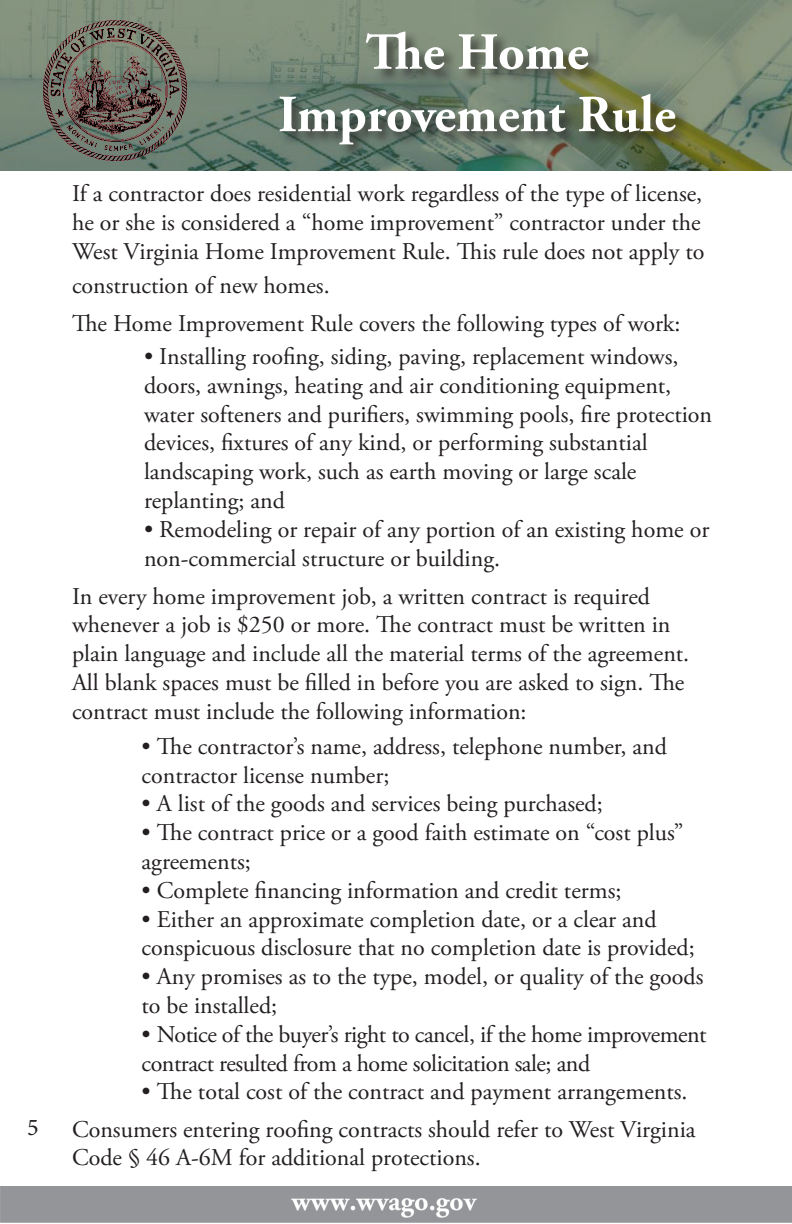
<style>
.page{position:relative;width:792px;height:1224px;background:#fff}
.page>*{position:absolute;margin:0;border:0;box-sizing:border-box;transform-origin:0 0}
.t1{font:700 52px "Adobe Garamond Pro";color:#fff}
.t2{font:24px/28.8px "Adobe Garamond Pro";color:#231f20}
.t3{font:24px/28.8px "Adobe Garamond Pro";letter-spacing:-.02em;color:#231f20}
.t4{font:24px "Minion Pro";color:#231f20}
</style>
<div class="page">
<img style="left:0;top:1187px;width:792px;height:36px">
<img style="left:0;top:0;width:792px;height:170px">
<img style="left:40px;top:18px;width:150px;height:142px">
<div style="left:279px;top:31px;width:411px;height:129px;background:#231f20;opacity:.75"></div>
<p class="t1" style="left:365px;top:22px;width:225px">The Home</p>
<p class="t1" style="left:278px;top:84px;width:399px">Improvement Rule</p>
<p class="t2" style="left:72px;top:180px;width:634px">If a contractor does residential work regardless of the type of license, he or she is considered a “home improvement” contractor under the<br>West Virginia Home Improvement Rule. This rule does not apply to</p>
<p class="t2" style="left:72px;top:271px;width:259px">construction of new homes.</p>
<p class="t2" style="left:72px;top:309px;width:610px">The Home Improvement Rule covers the following types of work:</p>
<p class="t2" style="left:144px;top:343px;width:570px">• Installing roofing, siding, paving, replacement windows, doors, awnings, heating and air conditioning equipment, water softeners and purifiers, swimming pools, fire protection devices, fixtures of any kind, or performing substantial landscaping work, such as earth moving or large scale replanting; and</p>
<p class="t2" style="left:144px;top:516px;width:567px">• Remodeling or repair of any portion of an existing home or non-commercial structure or building.</p>
<p class="t2" style="left:72px;top:582px;width:619px">In every home improvement job, a written contract is required whenever a job is $250 or more. The contract must be written in plain language and include all the material terms of the agreement.<br>All blank spaces must be filled in before you are asked to sign. The contract must include the following information:</p>
<p class="t2" style="left:142px;top:733px;width:527px">• The contractor’s name, address, telephone number, and contractor license number;</p>
<p class="t2" style="left:142px;top:790px;width:463px">• A list of the goods and services being purchased;</p>
<p class="t2" style="left:142px;top:819px;width:544px">• The contract price or a good faith estimate on “cost plus” agreements;</p>
<p class="t2" style="left:142px;top:877px;width:481px">• Complete financing information and credit terms;</p>
<p class="t2" style="left:142px;top:905px;width:555px">• Either an approximate completion date, or a clear and conspicuous disclosure that no completion date is provided;</p>
<p class="t2" style="left:142px;top:963px;width:563px">• Any promises as to the type, model, or quality of the goods to be installed;</p>
<p class="t3" style="left:142px;top:1021px;width:567px">• Notice of the buyer’s right to cancel, if the home improvement contract resulted from a home solicitation sale; and</p>
<p class="t2" style="left:142px;top:1078px;width:547px">• The total cost of the contract and payment arrangements.</p>
<p class="t4" style="left:27px;top:1111px;width:13px">5</p>
<p class="t2" style="left:72px;top:1116px;width:625px;line-height:28px">Consumers entering roofing contracts should refer to West Virginia<br>Code § 46 A-6M for additional protections.</p>
</div>
